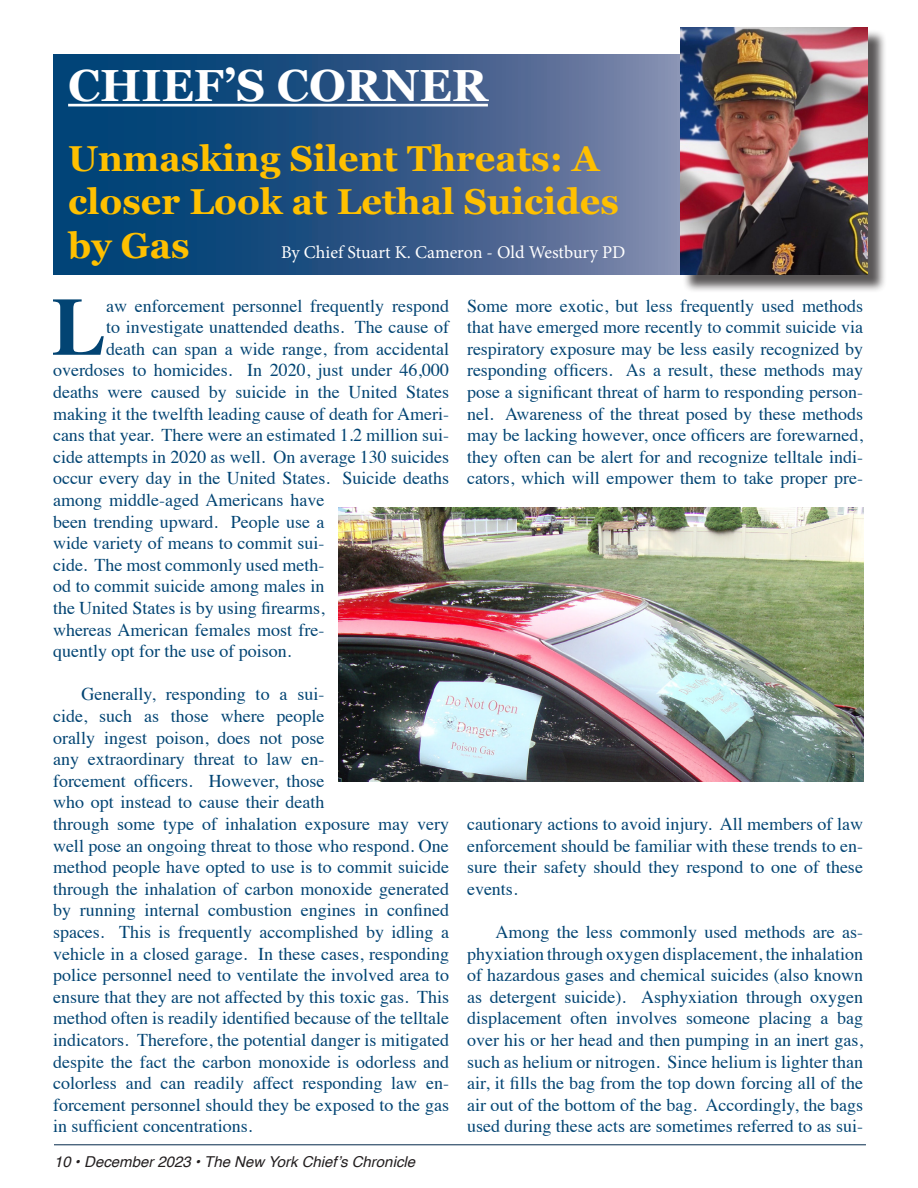
<style>
.page{position:relative;width:918px;height:1188px;background:#fff}
.page>*{position:absolute;margin:0;border:0;box-sizing:border-box;transform-origin:0 0}
._1st_Paragraph_Style_2{font:700 81.9px "Times";color:#024473}
.t1{font:700 45px "Georgia";color:#fff}
.t2{font:700 36px/43.2px "Georgia";color:#ffc000}
._1st_Paragraph_Style_2-2{font:18px/21.6px "Times";color:#024473;text-align:justify}
.t3{font:18px "Minion Pro";color:#fff}
.t4{font:italic 15px "Helvetica";color:#231f20}
</style>
<div class="page">
<hr style="left:54px;top:1144px;width:812px;height:1px;background:#04294b">
<svg style="left:54px;top:55px;width:626px;height:220px;background:#335b89"></svg>
<hr style="left:68px;top:104px;width:420px;height:2px;background:#fff">
<div style="left:682px;top:29px;width:205px;height:264px;background:#231f20;opacity:.75"></div>
<img style="left:680px;top:27px;width:188px;height:248px">
<img style="left:338px;top:508px;width:525px;height:273px">
<p class="t1" style="left:68px;top:52px;width:421px">CHIEF’S CORNER</p>
<p class="t2" style="left:68px;top:135px;width:552px">Unmasking Silent Threats: A closer Look at Lethal Suicides by Gas</p>
<p class="t3" style="left:281px;top:240px;width:346px">By Chief Stuart K. Cameron - Old Westbury PD</p>
<p class="_1st_Paragraph_Style_2" style="left:52px;top:249px;width:56px">L</p>
<p class="_1st_Paragraph_Style_2-2" style="left:106px;top:293px;width:344px">aw enforcement personnel frequently respond</p>
<p class="_1st_Paragraph_Style_2-2" style="left:106px;top:315px;width:344px">to investigate unattended deaths. The cause of</p>
<p class="_1st_Paragraph_Style_2-2" style="left:106px;top:336px;width:344px">death can span a wide range, from accidental</p>
<p class="_1st_Paragraph_Style_2-2" style="left:53px;top:358px;width:397px">overdoses to homicides. In 2020, just under 46,000</p>
<p class="_1st_Paragraph_Style_2-2" style="left:53px;top:380px;width:398px">deaths were caused by suicide in the United States</p>
<p class="_1st_Paragraph_Style_2-2" style="left:53px;top:401px;width:397px">making it the twelfth leading cause of death for Ameri-</p>
<p class="_1st_Paragraph_Style_2-2" style="left:53px;top:423px;width:397px">cans that year. There were an estimated 1.2 million sui-</p>
<p class="_1st_Paragraph_Style_2-2" style="left:53px;top:444px;width:398px">cide attempts in 2020 as well. On average 130 suicides</p>
<p class="_1st_Paragraph_Style_2-2" style="left:53px;top:466px;width:398px">occur every day in the United States. Suicide deaths</p>
<p class="_1st_Paragraph_Style_2-2" style="left:53px;top:488px;width:273px">among middle-aged Americans have</p>
<p class="_1st_Paragraph_Style_2-2" style="left:53px;top:509px;width:273px">been trending upward. People use a</p>
<p class="_1st_Paragraph_Style_2-2" style="left:53px;top:531px;width:273px">wide variety of means to commit sui-</p>
<p class="_1st_Paragraph_Style_2-2" style="left:53px;top:552px;width:273px">cide. The most commonly used meth-</p>
<p class="_1st_Paragraph_Style_2-2" style="left:53px;top:574px;width:273px">od to commit suicide among males in</p>
<p class="_1st_Paragraph_Style_2-2" style="left:53px;top:596px;width:273px">the United States is by using firearms,</p>
<p class="_1st_Paragraph_Style_2-2" style="left:53px;top:617px;width:273px">whereas American females most fre-</p>
<p class="_1st_Paragraph_Style_2-2" style="left:53px;top:639px;width:240px">quently opt for the use of poison.</p>
<p class="_1st_Paragraph_Style_2-2" style="left:53px;top:682px;width:398px;text-align:left;text-indent:28px">Generally, responding to a sui-<br>cide, such as those where people<br>orally ingest poison, does not pose<br>any extraordinary threat to law en-<br>forcement officers. However, those<br>who opt instead to cause their death<br>through some type of inhalation exposure may very well pose an ongoing threat to those who respond. One method people have opted to use is to commit suicide through the inhalation of carbon monoxide generated by running internal combustion engines in confined spaces. This is frequently accomplished by idling a vehicle in a closed garage. In these cases, responding police personnel need to ventilate the involved area to ensure that they are not affected by this toxic gas. This method often is readily identified because of the telltale indicators. Therefore, the potential danger is mitigated despite the fact the carbon monoxide is odorless and colorless and can readily affect responding law en&shy;forcement personnel should they be exposed to the gas in sufficient concentrations.</p>
<p class="t4" style="left:54px;top:1150px;width:363px">10 • December 2023 • The New York Chief’s Chronicle</p>
<p class="_1st_Paragraph_Style_2-2" style="left:467px;top:293px;width:398px">Some more exotic, but less frequently used methods that have emerged more recently to commit suicide via respiratory exposure may be less easily recognized by responding officers. As a result, these methods may pose a significant threat of harm to responding person&shy;nel. Awareness of the threat posed by these methods may be lacking however, once officers are forewarned, they often can be alert for and recognize telltale indi&shy;cators, which will empower them to take proper pre-</p>
<p class="_1st_Paragraph_Style_2-2" style="left:467px;top:812px;width:398px">cautionary actions to avoid injury. All members of law enforcement should be familiar with these trends to en&shy;sure their safety should they respond to one of these events.</p>
<p class="_1st_Paragraph_Style_2-2" style="left:467px;top:920px;width:398px;text-indent:28px">Among the less commonly used methods are as&shy;phyxiation through oxygen displacement, the inhalation of hazardous gases and chemical suicides (also known as detergent suicide). Asphyxiation through oxygen displacement often involves someone placing a bag over his or her head and then pumping in an inert gas, such as helium or nitrogen. Since helium is lighter than air, it fills the bag from the top down forcing all of the air out of the bottom of the bag. Accordingly, the bags used during these acts are sometimes referred to as sui-</p>
</div>
